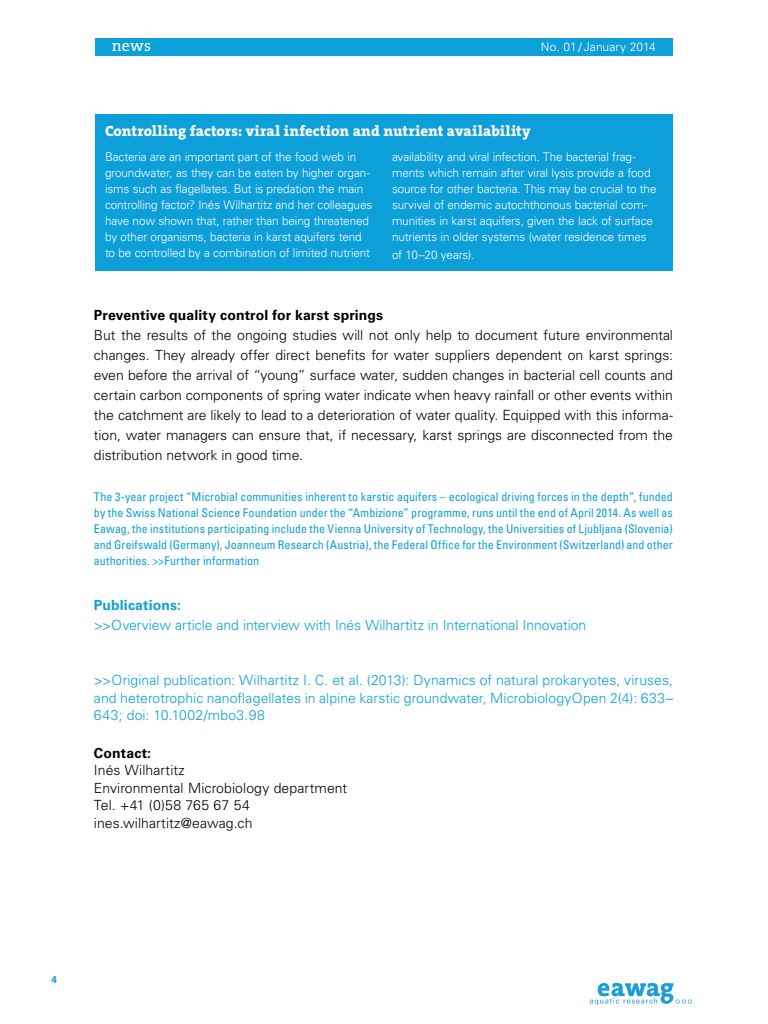
<style>
.page{position:relative;width:768px;height:1024px;background:#fff}
.page>*{position:absolute;margin:0;border:0;box-sizing:border-box;transform-origin:0 0}
.t1{font:16px "The Serif B5 Plain";color:#fff}
.t2{font:800 15px "The Serif B8";letter-spacing:.005em;color:#fff}
.t3{font:300 14px/20px "Univers LT Std";letter-spacing:.005em;color:#000;text-align:justify}
.t4{font:300 14px/17.5px "Univers LT Std";letter-spacing:-.005em;color:#0c9fda;text-align:justify}
.t5{font:700 14px "Univers LT Std";letter-spacing:.01em;color:#000}
.t6{font:700 14px "Univers LT Std";letter-spacing:.01em;color:#0c9fda}
.t7{font:300 12px/16px "Univers LT Std";letter-spacing:-.01em;color:#fff}
.t8{font:condensed 12px/16px "Univers";letter-spacing:.005em;color:#0c9fda;text-align:justify}
.t9{font:700 10px "Univers LT Std";color:#0c9fda}
</style>
<div class="page">
<div style="left:95px;top:114px;width:578px;height:156px;background:#0c9fda"></div>
<div style="left:95px;top:38px;width:578px;height:17px;background:#0c9fda"></div>
<svg style="left:590px;top:983px;width:102px;height:22px"></svg>
<h1 class="t1" style="left:112px;top:37px;width:41px">news</h1>
<p class="t7" style="left:541px;top:38px;width:117px">No. 01 / January 2014</p>
<p class="t2" style="left:105px;top:123px;width:427px">Controlling factors: viral infection and nutrient availability</p>
<p class="t7" style="left:105px;top:149px;width:269px">Bacteria are an important part of the food web in groundwater, as they can be eaten by higher organ&shy;isms such as flagellates. But is predation the main controlling factor? Inés Wilhartitz and her colleagues have now shown that, rather than being threatened by other organisms, bacteria in karst aquifers tend</p>
<p class="t7" style="left:105px;top:245px;width:267px">to be controlled by a combination of limited nutrient</p>
<p class="t7" style="left:392px;top:149px;width:266px">availability and viral infection. The bacterial frag&shy;ments which remain after viral lysis provide a food source for other bacteria. This may be crucial to the survival of endemic autochthonous bacterial com&shy;munities in karst aquifers, given the lack of surface nutrients in older systems (water residence times</p>
<p class="t7" style="left:392px;top:247px;width:84px">of 10–20 years).</p>
<p class="t5" style="left:94px;top:307px;width:291px">Preventive quality control for karst springs</p>
<p class="t3" style="left:94px;top:325px;width:581px">But the results of the ongoing studies will not only help to document future environmental changes. They already offer direct benefits for water suppliers dependent on karst springs: even before the arrival of “young” surface water, sudden changes in bacterial cell counts and certain carbon components of spring water indicate when heavy rainfall or other events within the catchment are likely to lead to a deterioration of water quality. Equipped with this informa&shy;tion, water managers can ensure that, if necessary, karst springs are disconnected from the distribution network in good time.</p>
<p class="t8" style="left:94px;top:489px;width:580px">The 3-year project “Microbial communities inherent to karstic aquifers – ecological driving forces in the depth”, funded by the Swiss National Science Foundation under the “Ambizione” programme, runs until the end of April 2014. As well as Eawag, the institutions participating include the Vienna University of Technology, the Universities of Ljubljana (Slovenia) and Greifswald (Germany), Joanneum Research (Austria), the Federal Office for the Environment (Switzerland) and other authorities. &gt;&gt;Further information</p>
<p class="t6" style="left:94px;top:597px;width:88px">Publications:</p>
<p class="t4" style="left:94px;top:616px;width:494px">&gt;&gt;Overview article and interview with Inés Wilhartitz in International Innovation</p>
<p class="t4" style="left:94px;top:671px;width:581px">&gt;&gt;Original publication: Wilhartitz I. C. et al. (2013): Dynamics of natural prokaryotes, viruses, and heterotrophic nanoflagellates in alpine karstic groundwater, MicrobiologyOpen 2(4): 633– 643; doi: 10.1002/mbo3.98</p>
<p class="t5" style="left:94px;top:745px;width:59px">Contact:</p>
<p class="t3" style="left:94px;top:760px;width:92px">Inés Wilhartitz</p>
<p class="t3" style="left:94px;top:778px;width:255px">Environmental Microbiology department</p>
<p class="t3" style="left:94px;top:795px;width:157px">Tel. +41 (0)58 765 67 54</p>
<p class="t3" style="left:94px;top:813px;width:160px">ines.wilhartitz@eawag.ch</p>
<p class="t9" style="left:51px;top:974px;width:7px">4</p>
</div>
